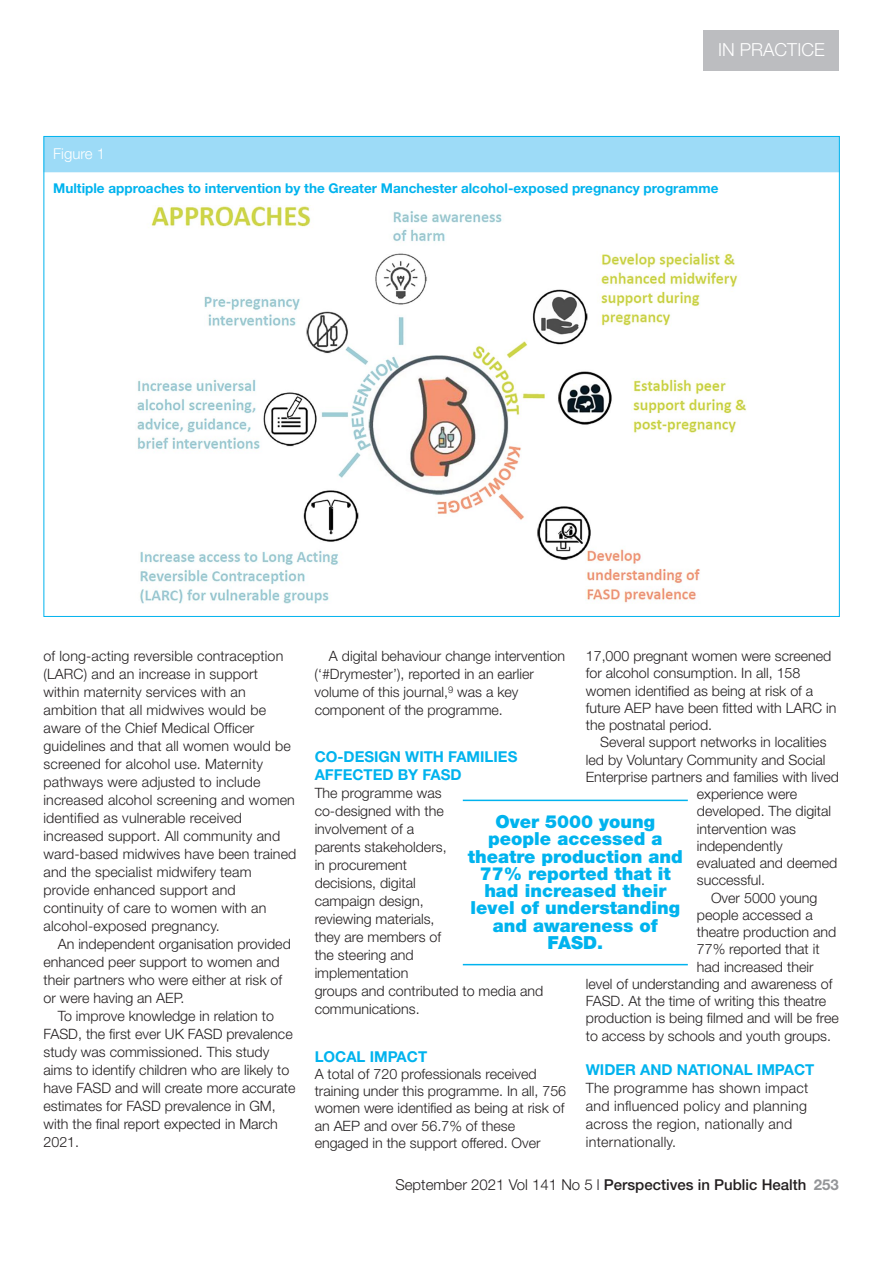
<style>
.page{position:relative;width:893px;height:1263px;background:#fff}
.page>*{position:absolute;margin:0;border:0;box-sizing:border-box;transform-origin:0 0}
.t1{font:900 18px/17.2px "Helvetica Neue LT Std";color:#00b3ee;text-align:center}
.t2{font:300 18px "Helvetica Neue LT Std";color:#fff}
.t3{font:700 15px/18px "Helvetica Neue LT Std";color:#00b3ee}
.t4{font:500 15px "Helvetica Neue LT Std";color:#231f20}
.t5{font:300 15px "Helvetica Neue LT Std";color:#fff}
.t6{font:300 14.25px/18px "Helvetica Neue LT Std";color:#231f20}
.t7{font:300 14.25px/18px "Helvetica Neue LT Std";letter-spacing:.02em;color:#231f20}
.t8{font:700 13.5px "Helvetica Neue LT Std";color:#00b3ee}
.s1{font-weight:300}
.s2{font-weight:700;color:#939598}
</style>
<div class="page">
<div style="left:704px;top:30px;width:135px;height:40px;background:#bcbdc0"></div>
<div style="left:44px;top:136px;width:796px;height:36px;background:#9ddbf7"></div>
<img style="left:137px;top:206px;width:609px;height:398px">
<hr style="left:463px;top:800px;width:225px;height:1px;background:#00b3ee">
<hr style="left:463px;top:964px;width:225px;height:1px;background:#00b3ee">
<p class="t2" style="left:718px;top:39px;width:108px">In Practice</p>
<p class="t5" style="left:53px;top:144px;width:53px">Figure 1</p>
<p class="t8" style="left:53px;top:180px;width:667px">Multiple approaches to intervention by the Greater Manchester alcohol-exposed pregnancy programme</p>
<p class="t6" style="left:44px;top:647px;width:241px">of long-acting reversible contraception (LARC</p>
<p class="t6" style="left:44px;top:665px;width:254px;text-indent:40px">) and an increase in support within maternity services with an ambition that all midwives would be aware of the Chief Medical Officer guidelines and that all women would be screened for alcohol use. Maternity pathways were adjusted to include increased alcohol screening and women identified as vulnerable received increased support. All community and ward-based midwives have been trained and the specialist midwifery team provide enhanced support and continuity of care to women with an alcohol-exposed pregnancy.</p>
<p class="t6" style="left:44px;top:935px;width:249px;text-indent:14px">An independent organisation provided enhanced peer support to women and their partners who were either at risk of or were having an AEP.</p>
<p class="t6" style="left:43px;top:1007px;width:253px;text-indent:14px">To improve knowledge in relation to FASD, the first ever UK FASD prevalence study was commissioned. This study aims to identify children who are likely to have FASD and will create more accurate estimates for FASD prevalence in GM, with the final report expected in March 2021.</p>
<p class="t6" style="left:315px;top:647px;width:252px;text-indent:14px">A digital behaviour change intervention (‘#Drymester’), reported in an earlier volume of this journal,<sup>9</sup> was a key component of the programme.</p>
<p class="t3" style="left:315px;top:747px;width:204px">Co-Design with Families affected by Fasd</p>
<p class="t6" style="left:315px;top:783px;width:230px">The programme was<br>co-designed with the<br>involvement of a<br>parents stakeholders,<br>in procurement<br>decisions, digital<br>campaign design,<br>reviewing materials,<br>they are members of<br>the steering and<br>implementation<br>groups and contributed to media and communications.</p>
<p class="t3" style="left:315px;top:1047px;width:103px">Local Impact</p>
<p class="t6" style="left:315px;top:1065px;width:253px;line-height:17.2px">A total of 720 professionals received training under this programme. In all, 756 women were identified as being at risk of an AEP and over 56.7% of these engaged in the support offered. Over</p>
<p class="t6" style="left:586px;top:647px;width:247px;line-height:17.2px">17,000 pregnant women were screened for alcohol consumption. In all, 158 women identified as being at risk of a future AEP have been fitted with LARC</p>
<p class="t6" style="left:826px;top:698px;width:12px">in</p>
<p class="t6" style="left:586px;top:716px;width:128px">the postnatal period.</p>
<p class="t6" style="left:600px;top:733px;width:228px">Several support networks in localities</p>
<p class="t6" style="left:586px;top:750px;width:241px">led by Voluntary Community and Social</p>
<p class="t6" style="left:586px;top:767px;width:255px">Enterprise partners and families with lived</p>
<p class="t6" style="left:697px;top:785px;width:102px">experience were</p>
<p class="t6" style="left:697px;top:802px;width:136px">developed. The digital</p>
<p class="t6" style="left:697px;top:819px;width:101px">intervention was</p>
<p class="t6" style="left:697px;top:836px;width:87px">independently</p>
<p class="t6" style="left:697px;top:854px;width:142px">evaluated and deemed</p>
<p class="t6" style="left:697px;top:871px;width:70px">successful.</p>
<p class="t6" style="left:711px;top:888px;width:108px">Over 5000 young</p>
<p class="t6" style="left:697px;top:905px;width:117px">people accessed a</p>
<p class="t6" style="left:697px;top:923px;width:141px">theatre production and</p>
<p class="t6" style="left:697px;top:940px;width:124px">77% reported that it</p>
<p class="t6" style="left:697px;top:957px;width:118px">had increased their</p>
<p class="t6" style="left:586px;top:974px;width:248px">level of understanding and awareness of</p>
<p class="t6" style="left:586px;top:992px;width:242px">FASD. At the time of writing this theatre</p>
<p class="t6" style="left:586px;top:1009px;width:255px">production is being filmed and will be free</p>
<p class="t6" style="left:586px;top:1026px;width:247px">to access by schools and youth groups.</p>
<p class="t3" style="left:586px;top:1060px;width:220px">Wider and National Impact</p>
<p class="t7" style="left:586px;top:1079px;width:224px">The programme has shown impact and influenced policy and planning across the region, nationally and internationally.</p>
<p class="t1" style="left:468px;top:813px;width:217px">Over 5000 young people accessed a theatre production and<br>77% reported that it had increased their level of understanding and awareness of<br>FASD.</p>
<p class="t4" style="left:395px;top:1175px;width:445px"><span class="s1">September 2021 Vol 141 No 5 l</span> Perspectives in Public Health <span class="s2">253</span></p>
</div>
